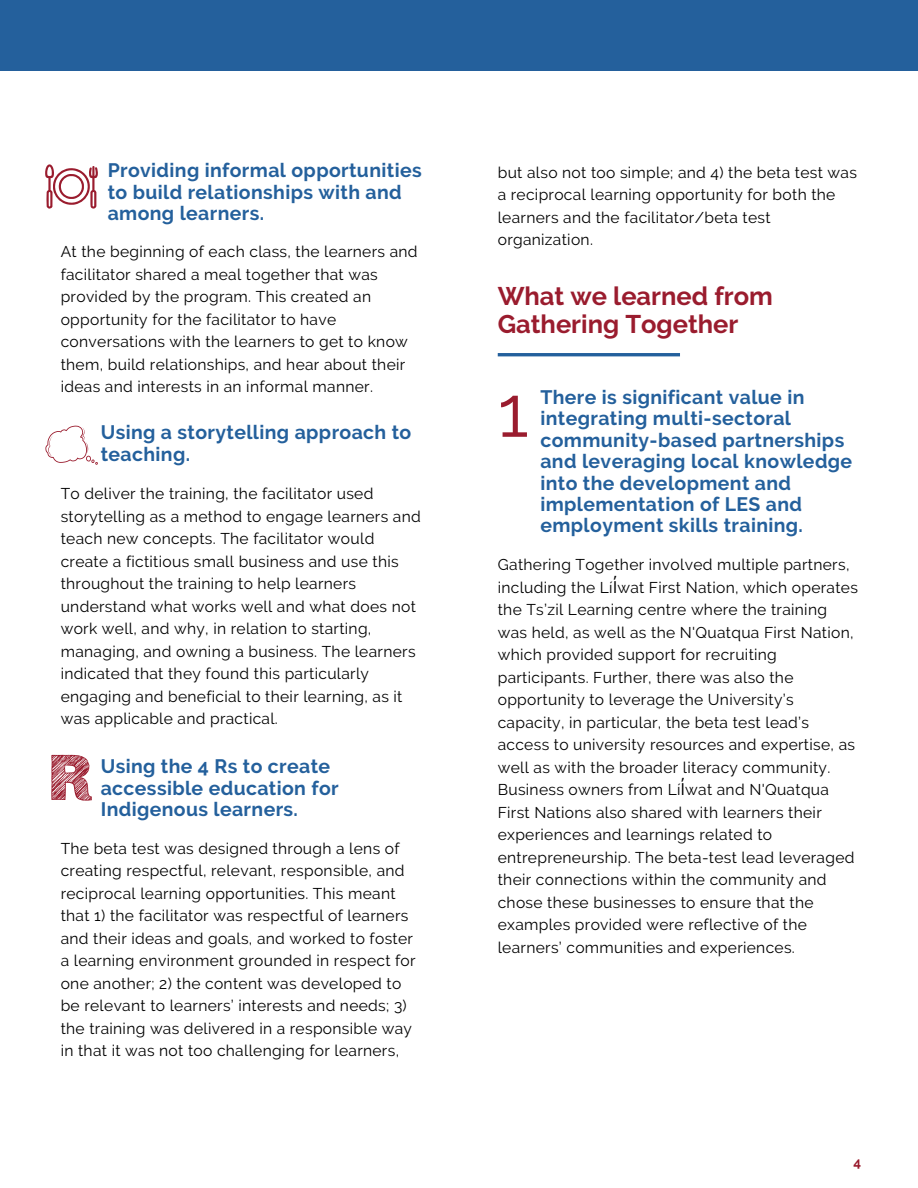
<style>
.page{position:relative;width:918px;height:1188px;background:#fff}
.page>*{position:absolute;margin:0;border:0;box-sizing:border-box;transform-origin:0 0}
.t1{font:72px "Raleway";color:#9a1c2e}
.t2{font:700 25.5px/28.2px "Raleway";color:#9a1c2e}
.t3{font:700 19.5px/21.3px "Raleway";letter-spacing:.02em;color:#24609c}
.t4{font:15.6px/22.5px "Raleway";letter-spacing:.02em;color:#000}
.t5{font:700 13.5px "Raleway";color:#9a1c2e}
.s1{font-family:"Noto Sans"}
</style>
<div class="page">
<div style="left:0;top:0;width:918px;height:71px;background:#24609c"></div>
<hr style="left:498px;top:353px;width:182px;height:3px;background:#24609c">
<svg style="left:45px;top:164px;width:53px;height:45px"></svg>
<svg style="left:51px;top:755px;width:41px;height:46px"></svg>
<svg style="left:45px;top:426px;width:53px;height:39px"></svg>
<p class="t3" style="left:108px;top:160px;width:316px">Providing informal opportunities to build relationships with and among learners.</p>
<p class="t4" style="left:61px;top:240px;width:358px">At the beginning of each class, the learners and facilitator shared a meal together that was provided by the program. This created an opportunity for the facilitator to have conversations with the learners to get to know them, build relationships, and hear about their ideas and interests in an informal manner.</p>
<p class="t3" style="left:101px;top:422px;width:312px">Using a storytelling approach to teaching.</p>
<p class="t4" style="left:61px;top:482px;width:362px">To deliver the training, the facilitator used storytelling as a method to engage learners and teach new concepts. The facilitator would create a fictitious small business and use this throughout the training to help learners understand what works well and what does not work well, and why, in relation to starting, managing, and owning a business. The learners indicated that they found this particularly engaging and beneficial to their learning, as it was applicable and practical.</p>
<p class="t3" style="left:101px;top:756px;width:239px">Using the 4 Rs to create accessible education for<br>Indigenous learners.</p>
<p class="t4" style="left:61px;top:837px;width:356px">The beta test was designed through a lens of creating respectful, relevant, responsible, and reciprocal learning opportunities. This meant that 1) the facilitator was respectful of learners and their ideas and goals, and worked to foster a learning environment grounded in respect for one another; 2) the content was developed to be relevant to learners’ interests and needs; 3) the training was delivered in a responsible way in that it was not too challenging for learners,</p>
<p class="t4" style="left:498px;top:161px;width:361px">but also not too simple; and 4) the beta test was a reciprocal learning opportunity for both the learners and the facilitator/beta test organization.</p>
<h2 class="t2" style="left:498px;top:282px;width:277px">What we learned from<br>Gathering Together</h2>
<p class="t3" style="left:540px;top:387px;width:313px">There is significant value in integrating multi-sectoral community-based partnerships and leveraging local knowledge into the development and implementation of LES and employment skills training.</p>
<p class="t4" style="left:498px;top:553px;width:362px">Gathering Together involved multiple partners, including the Lí<span class="s1">l̓</span>wat First Nation, which operates the Ts’zil Learning centre where the training was held, as well as the N'Quatqua First Nation, which provided support for recruiting participants. Further, there was also the opportunity to leverage the University’s capacity, in particular, the beta test lead’s access to university resources and expertise, as well as with the broader literacy community.<br>Business owners from Lí<span class="s1">l̓</span>wat and N'Quatqua First Nations also shared with learners their experiences and learnings related to entrepreneurship. The beta-test lead leveraged their connections within the community and chose these businesses to ensure that the examples provided were reflective of the learners’ communities and experiences.</p>
<h1 class="t1" style="left:498px;top:369px;width:32px">1</h1>
<p class="t5" style="left:854px;top:1155px;width:9px">4</p>
</div>
